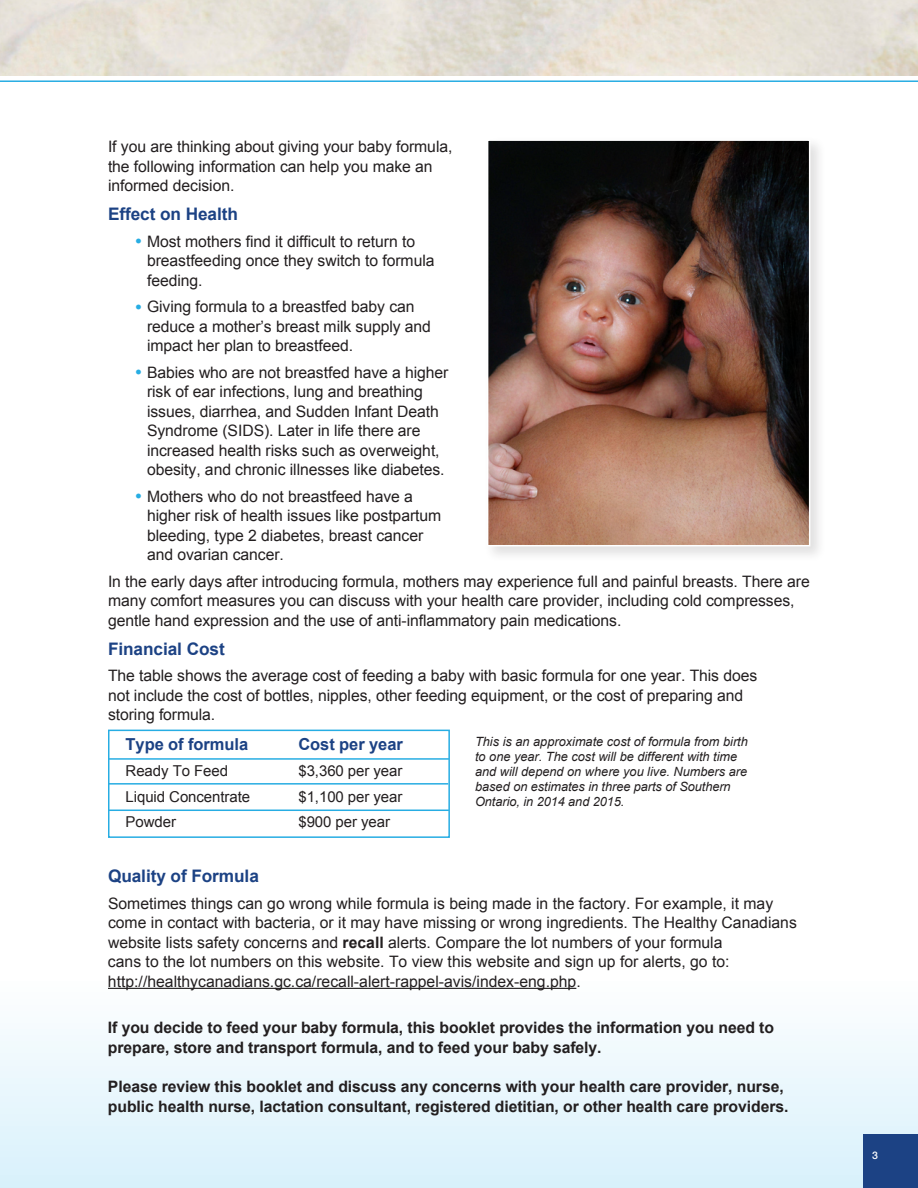
<style>
.page{position:relative;width:918px;height:1188px;background:#fff}
.page>*{position:absolute;margin:0;border:0;box-sizing:border-box;transform-origin:0 0}
.main_body{font:700 17.25px "Arial";letter-spacing:-.005em;color:#1c4284}
.main_body___BFI{font:700 17.25px "Arial";letter-spacing:-.005em;color:#1c4284}
.Bold_body___BFI{font:700 16.5px "Arial";letter-spacing:-.005em;color:#1c4284}
.main_body-2{font:15.75px/19.5px "Arial";letter-spacing:-.005em;color:#231f20}
.main_body___BFI-2{font:15.75px/19.5px "Arial";color:#231f20}
.main_body___BFI-3{font:700 15.75px/19.5px "Arial";letter-spacing:-.005em;color:#231f20}
.main_body___BFI-4{font:15px "Arial";letter-spacing:-.005em;color:#231f20}
.main_body___italic{font:italic 12.75px/15px "Arial";color:#231f20}
.t1{font:500 10.5px "Helvetica Neue LT Pro";color:#fff}
.s1{font-size:19.5px;color:#27ade3}
.s2{font-weight:700}
</style>
<div class="page">
<div style="left:0;top:976px;width:918px;height:212px;background:linear-gradient(to bottom,#fffefe,#d8f1fb)"></div>
<div style="left:863px;top:1134px;width:55px;height:54px;background:#1c4284"></div>
<hr style="left:108px;top:988px;width:468px;height:1px;background:#231f20">
<hr style="left:0;top:80px;width:918px;height:2px;background:#27ade3">
<div style="left:484px;top:136px;width:343px;height:426px;background:#231f20;opacity:.14"></div>
<img style="left:490px;top:142px;width:317px;height:401px">
<div style="left:487px;top:139px;width:323px;height:407px;border:2px solid #fff"></div>
<div style="left:108px;top:730px;width:342px;height:108px;background:#fff;border:2px solid #27ade3"></div>
<hr style="left:109px;top:758px;width:340px;height:2px;background:#27ade3">
<hr style="left:109px;top:783px;width:339px;height:2px;background:#27ade3">
<hr style="left:109px;top:810px;width:340px;height:1px;background:#27ade3">
<p class="main_body___BFI-2" style="left:108px;top:137px;width:346px">If you are thinking about giving your baby formula, the following information can help you make an informed decision.</p>
<p class="main_body" style="left:108px;top:203px;width:132px">Effect on Health</p>
<p class="main_body-2" style="left:147px;top:232px;width:289px;text-indent:-12px"><span class="s1">•</span> Most mothers find it difficult to return to breastfeeding once they switch to formula feeding.</p>
<p class="main_body-2" style="left:147px;top:297px;width:286px;text-indent:-12px"><span class="s1">•</span> Giving formula to a breastfed baby can reduce a mother’s breast milk supply and impact her plan to breastfeed.</p>
<p class="main_body-2" style="left:147px;top:363px;width:303px;text-indent:-12px"><span class="s1">•</span> Babies who are not breastfed have a higher risk of ear infections, lung and breathing issues, diarrhea, and Sudden Infant Death Syndrome (SIDS). Later in life there are increased health risks such as overweight, obesity, and chronic illnesses like diabetes.</p>
<p class="main_body-2" style="left:147px;top:487px;width:296px;text-indent:-12px"><span class="s1">•</span> Mothers who do not breastfeed have a higher risk of health issues like postpartum bleeding, type 2 diabetes, breast cancer and ovarian cancer.</p>
<p class="main_body-2" style="left:108px;top:572px;width:703px">In the early days after introducing formula, mothers may experience full and painful breasts. There are many comfort measures you can discuss with your health care provider, including cold compresses, gentle hand expression and the use of anti-inflammatory pain medications.</p>
<p class="main_body" style="left:108px;top:637px;width:118px">Financial Cost</p>
<p class="main_body___BFI-2" style="left:108px;top:666px;width:651px">The table shows the average cost of feeding a baby with basic formula for one year. This does not include the cost of bottles, nipples, other feeding equipment, or the cost of preparing and storing formula.</p>
<p class="Bold_body___BFI" style="left:126px;top:734px;width:124px">Type of formula</p>
<p class="Bold_body___BFI" style="left:298px;top:734px;width:106px">Cost per year</p>
<p class="main_body___BFI-4" style="left:126px;top:761px;width:104px">Ready To Feed</p>
<p class="main_body___BFI-4" style="left:298px;top:761px;width:106px">$3,360 per year</p>
<p class="main_body___BFI-4" style="left:126px;top:787px;width:126px">Liquid Concentrate</p>
<p class="main_body___BFI-4" style="left:298px;top:787px;width:106px">$1,100 per year</p>
<p class="main_body___BFI-4" style="left:126px;top:812px;width:52px">Powder</p>
<p class="main_body___BFI-4" style="left:298px;top:812px;width:93px">$900 per year</p>
<p class="main_body___italic" style="left:475px;top:734px;width:274px">This is an approximate cost of formula from birth to one year. The cost will be different with time and will depend on where you live. Numbers are based on estimates in three parts of Southern Ontario, in 2014 and 2015.</p>
<p class="main_body___BFI" style="left:108px;top:865px;width:152px">Quality of Formula</p>
<p class="main_body___BFI-2" style="left:108px;top:894px;width:690px">Sometimes things can go wrong while formula is being made in the factory. For example, it may come in contact with bacteria, or it may have missing or wrong ingredients. The Healthy Canadians website lists safety concerns and <span class="s2">recall</span> alerts. Compare the lot numbers of your formula<br>cans to the lot numbers on this website. To view this website and sign up for alerts, go to: http://healthycanadians.gc.ca/recall-alert-rappel-avis/index-eng.php.</p>
<p class="main_body___BFI-3" style="left:108px;top:1018px;width:668px">If you decide to feed your baby formula, this booklet provides the information you need to prepare, store and transport formula, and to feed your baby safely.</p>
<p class="main_body___BFI-3" style="left:108px;top:1078px;width:682px">Please review this booklet and discuss any concerns with your health care provider, nurse, public health nurse, lactation consultant, registered dietitian, or other health care providers.</p>
<p class="t1" style="left:872px;top:1149px;width:7px">3</p>
</div>
